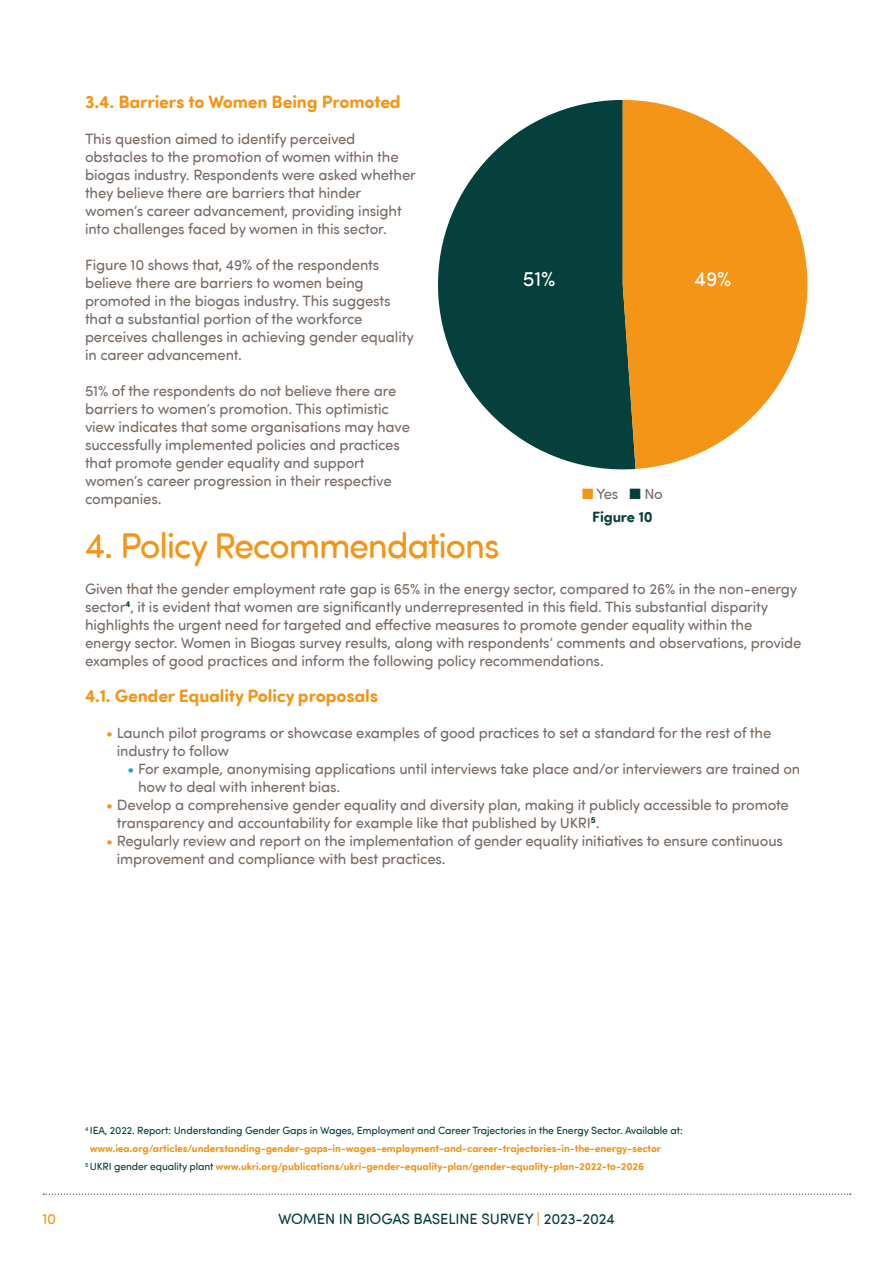
<style>
.page{position:relative;width:893px;height:1263px;background:#fff}
.page>*{position:absolute;margin:0;border:0;box-sizing:border-box;transform-origin:0 0}
.t1{font:36px "Sofia Pro Soft";letter-spacing:-.035em;color:#f49517}
.t2{font:21px "Sofia Pro Soft";color:#fff}
.t3{font:700 18px "Sofia Pro Soft";letter-spacing:-.01em;color:#f49517}
.t4{font:15px/18px "Sofia Pro Soft";letter-spacing:-.01em;color:#7a6d67}
.t5{font:15px "Sofia Pro Soft";letter-spacing:-.01em;color:#05403d}
.t6{font:700 15px "Sofia Pro Soft";letter-spacing:-.01em;color:#05403d}
.t7{font:15px "Sofia Pro Soft";color:#f49517}
.t8{font:700 10.5px "Sofia Pro Soft";letter-spacing:-.01em;color:#f49517}
.t9{font:10.5px "Sofia Pro Soft";letter-spacing:-.01em;color:#05403d}
.s1{color:#f49517}
.s2{color:#00abbf}
.s3{color:#05403d}
.s4{font-weight:400;color:#05403d}
</style>
<div class="page">
<svg style="left:43px;top:1193px;width:808px;height:2px"></svg>
<svg style="left:438px;top:100px;width:196px;height:370px;fill:#05403d"></svg>
<svg style="left:623px;top:100px;width:184px;height:369px;fill:#f49517"></svg>
<p class="t3" style="left:85px;top:93px;width:317px">3.4. Barriers to Women Being Promoted</p>
<p class="t4" style="left:85px;top:131px;width:332px">This question aimed to identify perceived obstacles to the promotion of women within the biogas industry. Respondents were asked whether they believe there are barriers that hinder women’s career advancement, providing insight into challenges faced by women in this sector.</p>
<p class="t4" style="left:85px;top:255px;width:330px">Figure 10 shows that, 49% of the respondents believe there are barriers to women being promoted in the biogas industry. This suggests that a substantial portion of the workforce perceives challenges in achieving gender equality in career advancement.</p>
<p class="t4" style="left:85px;top:381px;width:326px">51% of the respondents do not believe there are barriers to women’s promotion. This optimistic view indicates that some organisations may have successfully implemented policies and practices that promote gender equality and support women’s career progression in their respective companies.</p>
<h1 class="t1" style="left:85px;top:529px;width:416px">4. Policy Recommendations</h1>
<p class="t4" style="left:85px;top:579px;width:718px">Given that the gender employment rate gap is 65% in the energy sector, compared to 26% in the non-energy sector<sup>4</sup>, it is evident that women are significantly underrepresented in this field. This substantial disparity highlights the urgent need for targeted and effective measures to promote gender equality within the energy sector. Women in Biogas survey results, along with respondents’ comments and observations, provide examples of good practices and inform the following policy recommendations.</p>
<p class="t3" style="left:85px;top:687px;width:294px">4.1. Gender Equality Policy proposals</p>
<p class="t4" style="left:117px;top:725px;width:656px;text-indent:-10px"><span class="s1">•</span> Launch pilot programs or showcase examples of good practices to set a standard for the rest of the industry to follow</p>
<p class="t4" style="left:138px;top:761px;width:664px;text-indent:-10px"><span class="s2">•</span> For example, anonymising applications until interviews take place and/or interviewers are trained on how to deal with inherent bias.</p>
<p class="t4" style="left:117px;top:797px;width:674px;text-indent:-10px"><span class="s1">•</span> Develop a comprehensive gender equality and diversity plan, making it publicly accessible to promote transparency and accountability for example like that published by UKRI<sup>5</sup>.</p>
<p class="t4" style="left:117px;top:833px;width:668px;text-indent:-10px"><span class="s1">•</span> Regularly review and report on the implementation of gender equality initiatives to ensure continuous improvement and compliance with best practices.</p>
<h2 class="t2" style="left:523px;top:265px;width:34px">51%</h2>
<h2 class="t2" style="left:694px;top:265px;width:39px">49%</h2>
<p class="t4" style="left:582px;top:485px;width:82px"><span class="s1">■</span> Yes <span class="s3">■</span> No</p>
<p class="t6" style="left:592px;top:510px;width:62px">Figure 10</p>
<p class="t9" style="left:85px;top:1123px;width:599px"><sup>4</sup> IEA, 2022. Report: Understanding Gender Gaps in Wages, Employment and Career Trajectories in the Energy Sector. Available at:</p>
<p class="t8" style="left:90px;top:1144px;width:573px">www.iea.org/articles/understanding-gender-gaps-in-wages-employment-and-career-trajectories-in-the-energy-sector</p>
<p class="t8" style="left:85px;top:1162px;width:561px"><sup>5</sup> <span class="s4">UKRI gender equality plant</span> www.ukri.org/publications/ukri-gender-equality-plan/gender-equality-plan-2022-to-2026</p>
<p class="t7" style="left:43px;top:1212px;width:15px">10</p>
<p class="t5" style="left:278px;top:1212px;width:338px">WOMEN IN BIOGAS BASELINE SURVEY <span class="s1">|</span> 2023-2024</p>
</div>
